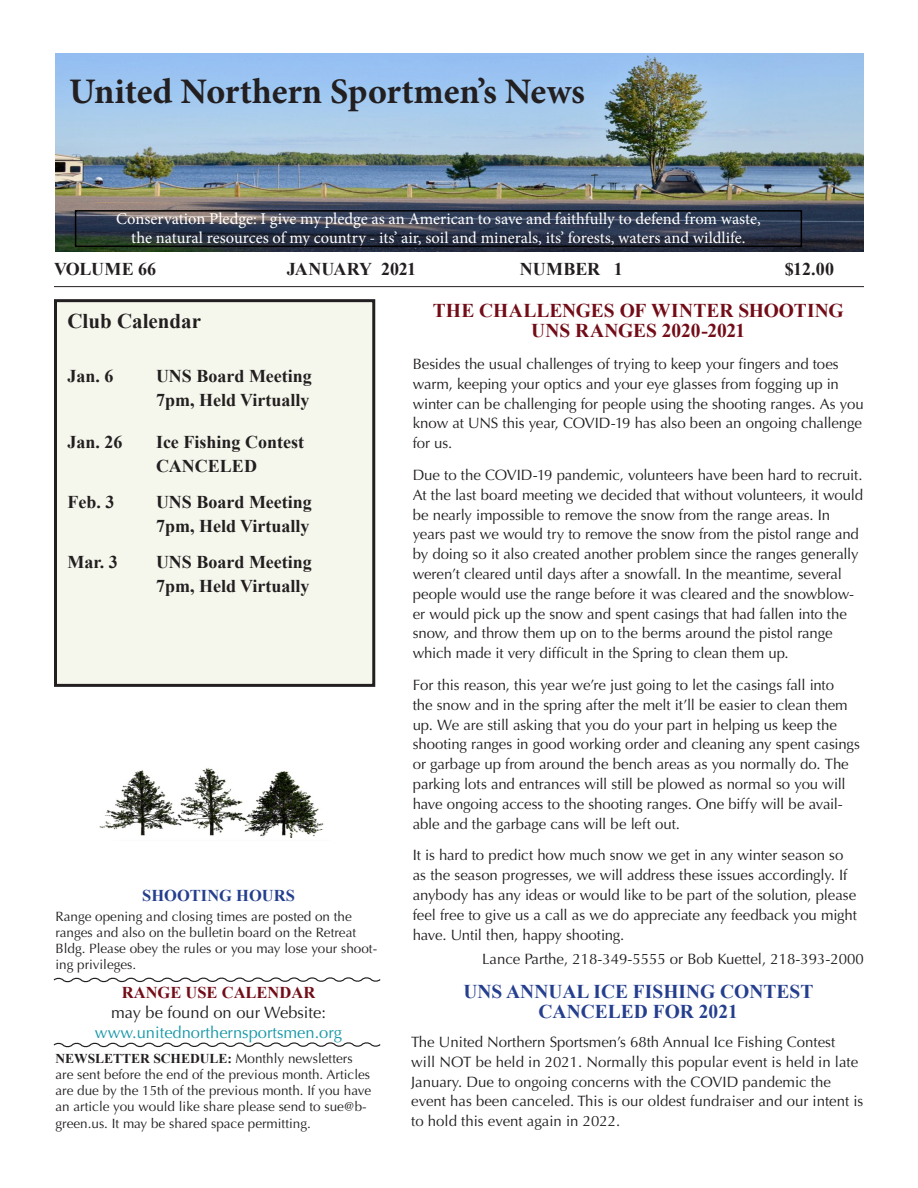
<style>
.page{position:relative;width:918px;height:1188px;background:#fff}
.page>*{position:absolute;margin:0;border:0;box-sizing:border-box;transform-origin:0 0}
.t1{font:700 36px "Minion Pro";letter-spacing:-.005em;color:#231f20}
.t2{font:700 21px "Times New Roman";color:#231f20}
.t3{font:700 19.5px "Times New Roman";color:#720c17}
.t4{font:700 19.5px "Times New Roman";color:#253f8e}
.t5{font:700 18px "Times New Roman";color:#231f20}
.t6{font:16.5px "Minion Pro";color:#fff}
.t7{font:16.5px "Optima";color:#1798a8}
.t8{font:16.5px "Optima";color:#231f20}
.t9{font:700 16.5px "Times New Roman";color:#720c17}
.t10{font:700 16.5px "Times New Roman";color:#253f8e}
.t11{font:15px/19.8px "Optima";letter-spacing:-.005em;color:#231f20}
.t12{font:13.5px/16.2px "Optima";color:#231f20}
.s1{font-family:"Times New Roman";font-weight:700}
</style>
<div class="page">
<hr style="left:54px;top:286px;width:810px;height:1px;background:#231f20">
<div style="left:56px;top:301px;width:318px;height:384px;background:#f5f7ec"></div>
<div style="left:54px;top:299px;width:321px;height:388px;border:3px solid #231f20"></div>
<img style="left:56px;top:54px;width:808px;height:197px">
<div style="left:75px;top:210px;width:727px;height:37px;border:2px solid #000"></div>
<svg style="left:53px;top:977px;width:328px;height:6px"></svg>
<svg style="left:53px;top:1042px;width:328px;height:6px"></svg>
<img style="left:99px;top:768px;width:225px;height:70px">
<p class="t1" style="left:69px;top:66px;width:518px">United Northern Sportmen’s News</p>
<p class="t6" style="left:116px;top:207px;width:646px">Conservation Pledge: I give my pledge as an American to save and faithfully to defend from waste,</p>
<p class="t6" style="left:131px;top:227px;width:616px">the natural resources of my country - its’ air, soil and minerals, its’ forests, waters and wildlife.</p>
<p class="t5" style="left:54px;top:256px;width:104px">VOLUME 66</p>
<p class="t5" style="left:287px;top:256px;width:131px">JANUARY 2021</p>
<p class="t5" style="left:520px;top:256px;width:105px">NUMBER 1</p>
<p class="t5" style="left:785px;top:256px;width:51px">$12.00</p>
<p class="t2" style="left:68px;top:307px;width:135px">Club Calendar</p>
<p class="t3" style="left:433px;top:297px;width:413px">THE CHALLENGES OF WINTER SHOOTING</p>
<p class="t3" style="left:531px;top:317px;width:216px">UNS RANGES 2020-2021</p>
<p class="t11" style="left:413px;top:354px;width:453px">Besides the usual challenges of trying to keep your fingers and toes warm, keeping your optics and your eye glasses from fogging up in winter can be challenging for people using the shooting ranges. As you know at UNS this year, COVID-19 has also been an ongoing challenge for us.</p>
<p class="t11" style="left:413px;top:465px;width:452px">Due to the COVID-19 pandemic, volunteers have been hard to recruit.<br>At the last board meeting we decided that without volunteers, it would be nearly impossible to remove the snow from the range areas. In years past we would try to remove the snow from the pistol range and by doing so it also created another problem since the ranges generally weren’t cleared until days after a snowfall. In the meantime, several people would use the range before it was cleared and the snowblow&shy;er would pick up the snow and spent casings that had fallen into the snow, and throw them up on to the berms around the pistol range which made it very difficult in the Spring to clean them up.</p>
<p class="t11" style="left:413px;top:675px;width:449px">For this reason, this year we’re just going to let the casings fall into<br>the snow and in the spring after the melt it’ll be easier to clean them up. We are still asking that you do your part in helping us keep the shooting ranges in good working order and cleaning any spent casings or garbage up from around the bench areas as you normally do. The parking lots and entrances will still be plowed as normal so you will have ongoing access to the shooting ranges. One biffy will be avail&shy;able and the garbage cans will be left out.</p>
<p class="t11" style="left:413px;top:846px;width:446px">It is hard to predict how much snow we get in any winter season so as the season progresses, we will address these issues accordingly. If anybody has any ideas or would like to be part of the solution, please feel free to give us a call as we do appreciate any feedback you might have. Until then, happy shooting.</p>
<p class="t11" style="left:482px;top:949px;width:383px">Lance Parthe, 218-349-5555 or Bob Kuettel, 218-393-2000</p>
<p class="t4" style="left:463px;top:978px;width:351px">UNS ANNUAL ICE FISHING CONTEST</p>
<p class="t4" style="left:539px;top:998px;width:201px">CANCELED FOR 2021</p>
<p class="t11" style="left:411px;top:1032px;width:454px">The United Northern Sportsmen’s 68th Annual Ice Fishing Contest<br>will NOT be held in 2021. Normally this popular event is held in late January. Due to ongoing concerns with the COVID pandemic the event has been canceled. This is our oldest fundraiser and our intent is to hold this event again in 2022.</p>
<p class="t5" style="left:67px;top:364px;width:48px">Jan. 6</p>
<p class="t5" style="left:156px;top:364px;width:157px">UNS Board Meeting</p>
<p class="t5" style="left:156px;top:388px;width:155px">7pm, Held Virtually</p>
<p class="t5" style="left:67px;top:430px;width:57px">Jan. 26</p>
<p class="t5" style="left:156px;top:430px;width:149px">Ice Fishing Contest</p>
<p class="t5" style="left:156px;top:454px;width:102px">CANCELED</p>
<p class="t5" style="left:67px;top:490px;width:48px">Feb. 3</p>
<p class="t5" style="left:156px;top:490px;width:157px">UNS Board Meeting</p>
<p class="t5" style="left:156px;top:514px;width:155px">7pm, Held Virtually</p>
<p class="t5" style="left:67px;top:550px;width:52px">Mar. 3</p>
<p class="t5" style="left:156px;top:550px;width:157px">UNS Board Meeting</p>
<p class="t5" style="left:156px;top:574px;width:155px">7pm, Held Virtually</p>
<p class="t10" style="left:142px;top:884px;width:154px">SHOOTING HOURS</p>
<p class="t12" style="left:56px;top:908px;width:323px">Range opening and closing times are posted on the ranges and also on the bulletin board on the Retreat Bldg. Please obey the rules or you may lose your shoot&shy;ing privileges.</p>
<p class="t9" style="left:122px;top:981px;width:195px">RANGE USE CALENDAR</p>
<p class="t8" style="left:111px;top:1003px;width:216px">may be found on our Website:</p>
<p class="t7" style="left:95px;top:1022px;width:249px">www.unitednorthernsportsmen.org</p>
<p class="t12" style="left:56px;top:1050px;width:317px"><span class="s1">NEWSLETTER SCHEDULE:</span> Monthly newsletters are sent before the end of the previous month. Articles are due by the 15th of the previous month. If you have an article you would like share please send to sue@b&shy;green.us. It may be shared space permitting.</p>
</div>
